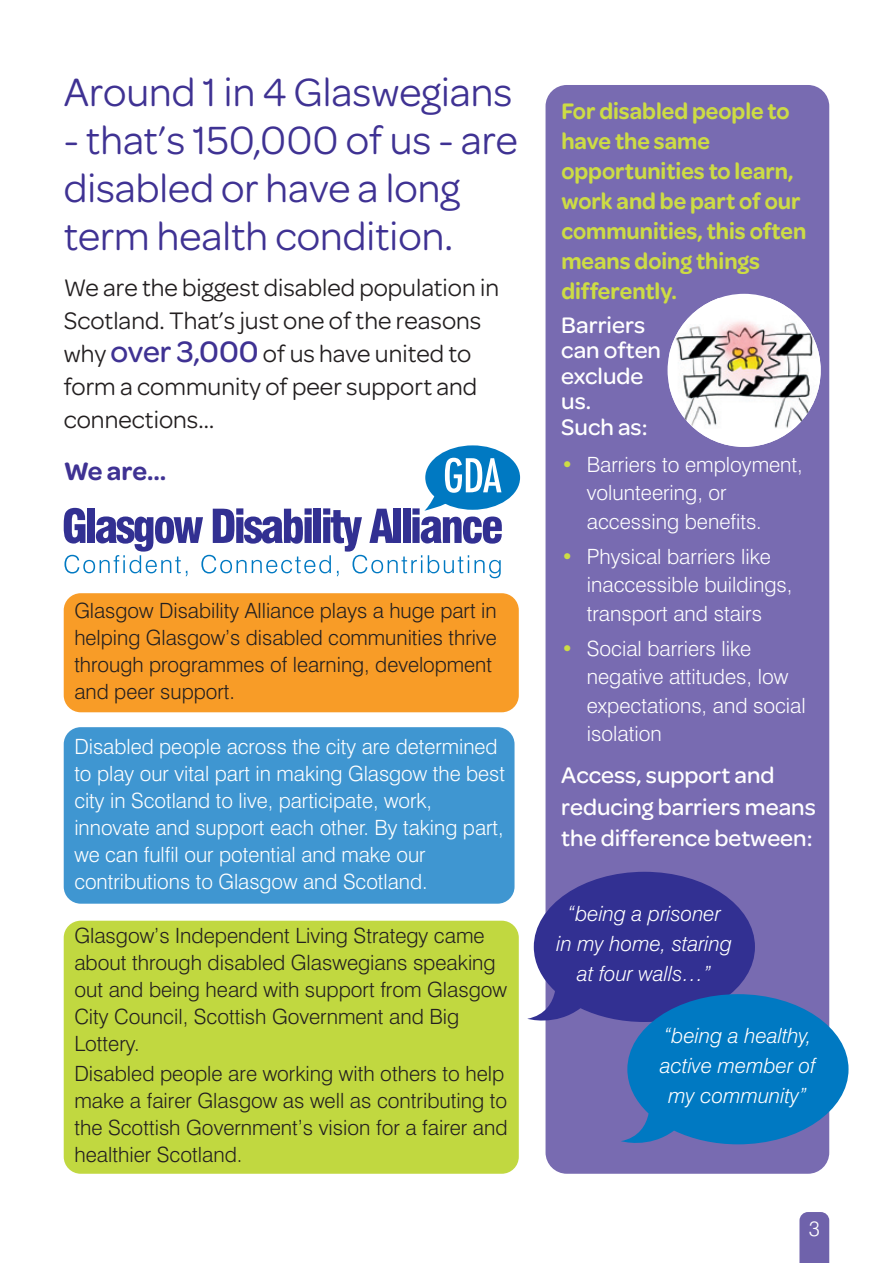
<style>
.page{position:relative;width:893px;height:1263px;background:#fff}
.page>*{position:absolute;margin:0;border:0;box-sizing:border-box;transform-origin:0 0}
.t1{font:42px/48px "Omnes Girl Scouts";color:#3f3293}
.t2{font:600 27px "Omnes Girl Scouts";color:#3f3293}
.t3{font:25.5px/33px "Omnes Girl Scouts";color:#231f20}
.t4{font:600 24px/30px "Omnes Girl Scouts";color:#cddc44;scale:.95 1}
.t5{font:500 24px/25.5px "Omnes Girl Scouts";color:#fff}
.t6{font:300 21px/27px "Swiss 721 BT";color:#231f20}
.t7{font:300 21px/28.5px "Swiss 721 BT";color:#fff}
.t8{font:italic 300 21px/30px "Swiss 721 BT";color:#fff;text-align:center}
.s1{font-weight:500;font-size:31.5px;color:#3f3293}
.s2{color:#cddc44}
</style>
<div class="page">
<div style="left:64px;top:593px;width:455px;height:119px;background:#f89c27;border-radius:17px"></div>
<div style="left:64px;top:727px;width:450px;height:176px;background:#3f96d1;border-radius:17px"></div>
<div style="left:64px;top:920px;width:455px;height:253px;background:#c1d840;border-radius:17px"></div>
<div style="left:799px;top:1212px;width:30px;height:51px;background:#6f62ab"></div>
<div style="left:545px;top:85px;width:284px;height:1088px;background:#786bb1;border-radius:21px"></div>
<div style="left:425px;top:445px;width:95px;height:65px;background:#0079c2;border-radius:50%"></div>
<svg style="left:64px;top:458px;width:438px;height:120px"></svg>
<img style="left:670px;top:299px;width:150px;height:148px">
<svg style="left:527px;top:872px;width:321px;height:272px"></svg>
<h1 class="t1" style="left:64px;top:72px;width:450px">Around 1 in 4 Glaswegians</h1>
<h1 class="t1" style="left:64px;top:120px;width:456px">- that’s 150,000 of us - are disabled or have a long term health condition.</h1>
<p class="t3" style="left:64px;top:273px;width:437px">We are the biggest disabled population in<br>Scotland. That’s just one of the reasons why <span class="s1">over 3,000</span> of us have united to form a community of peer support and connections…</p>
<p class="t2" style="left:64px;top:462px;width:104px">We are…</p>
<p class="t6" style="left:74px;top:599px;width:424px">Glasgow Disability Alliance plays a huge part in helping Glasgow’s disabled communities thrive through programmes of learning, development and peer support.</p>
<p class="t7" style="left:74px;top:735px;width:432px;line-height:27px">Disabled people across the city are determined to play our vital part in making Glasgow the best city in Scotland to live, participate, work, innovate and support each other. By taking part, we can fulfil our potential and make our contributions to Glasgow and Scotland.</p>
<p class="t6" style="left:74px;top:924px;width:434px">Glasgow’s Independent Living Strategy came about through disabled Glaswegians speaking out and being heard with support from Glasgow City Council, Scottish Government and Big Lottery.</p>
<p class="t6" style="left:74px;top:1062px;width:435px">Disabled people are working with others to help make a fairer Glasgow as well as contributing to the Scottish Government’s vision for a fairer and healthier Scotland.</p>
<p class="t4" style="left:561px;top:98px;width:259px">For disabled people to have the same opportunities to learn, work and be part of our communities, this often means doing things differently.</p>
<p class="t5" style="left:561px;top:315px;width:101px">Barriers can often exclude us.<br>Such as:</p>
<p class="t7" style="left:587px;top:452px;width:217px;text-indent:-26px"><span class="s2">•</span> Barriers to employment, volunteering, or accessing benefits.</p>
<p class="t7" style="left:587px;top:544px;width:207px;text-indent:-26px"><span class="s2">•</span> Physical barriers like inaccessible buildings, transport and stairs</p>
<p class="t7" style="left:587px;top:636px;width:220px;text-indent:-26px"><span class="s2">•</span> Social barriers like negative attitudes, low expectations, and social isolation</p>
<p class="t5" style="left:561px;top:762px;width:256px;line-height:31.5px">Access, support and reducing barriers means the difference between:</p>
<p class="t8" style="left:556px;top:900px;width:177px">“being a prisoner<br>in my home, staring at four walls…”</p>
<p class="t8" style="left:660px;top:1023px;width:157px">“being a healthy, active member of my community”</p>
<p class="t7" style="left:809px;top:1216px;width:13px">3</p>
</div>
